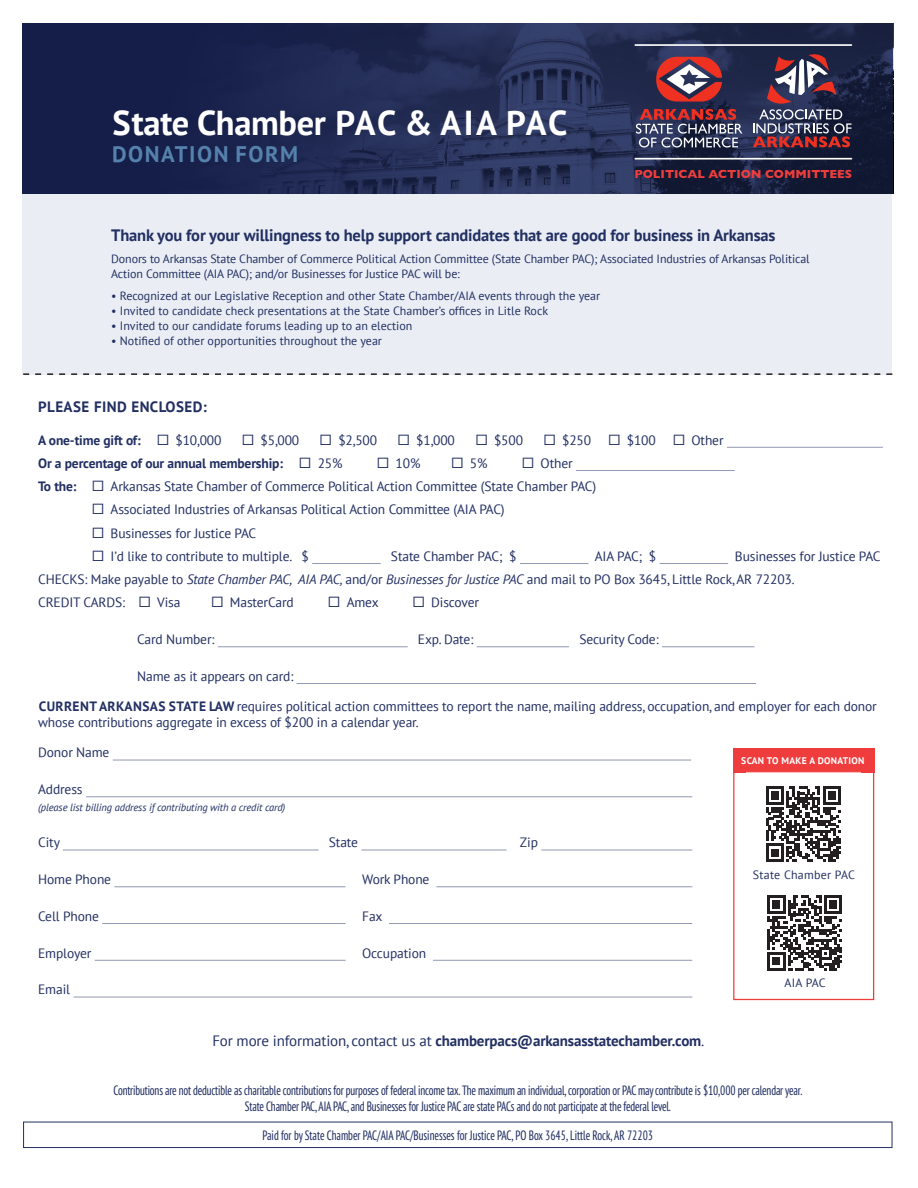
<style>
.page{position:relative;width:918px;height:1188px;background:#fff}
.page>*{position:absolute;margin:0;border:0;box-sizing:border-box;transform-origin:0 0}
.t1{font:700 34.5px "PT Sans";letter-spacing:-.01em;color:#fff}
.t2{font:700 22.5px "PT Sans";letter-spacing:.07em;color:#5581ad}
.t3{font:700 16.5px "PT Sans";letter-spacing:-.01em;color:#222f62}
.t4{font:700 15px "PT Sans";letter-spacing:-.01em;color:#222f62}
.t5{font:700 15px "PT Sans";letter-spacing:.03em;color:#222f62}
.t6{font:13.5px/16.5px "PT Sans";letter-spacing:-.01em;color:#222f62}
.t7{font:condensed 13.5px "PT Sans Pro";letter-spacing:-.01em;color:#222f62}
.t8{font:700 13.5px "PT Sans";letter-spacing:-.01em;color:#222f62}
.t9{font:12px/15px "PT Sans";color:#222f62}
.t10{font:700 12px "Gill Sans";color:#ee3d3c}
.t11{font:12px "PT Sans";letter-spacing:.02em;color:#222f62}
.t12{font:italic 10.5px "PT Sans";letter-spacing:-.01em;color:#222f62}
.t13{font:700 9.6px "PT Sans";letter-spacing:.03em;color:#fff}
.s1{font-weight:700}
.s2{font-family:"Proxima Nova";font-size:18px}
.s3{font-family:"Proxima Nova";font-weight:400;font-size:18px}
.s4{font-weight:400}
.s5{font-style:italic}
</style>
<div class="page">
<svg style="left:22px;top:23px;width:871px;height:171px;background:#1e274e"></svg>
<svg style="left:656px;top:57px;width:66px;height:45px;background:#a2525a"></svg>
<svg style="left:636px;top:109px;width:106px;height:39px;background:#645066"></svg>
<hr style="left:634px;top:44px;width:218px;height:2px;background:#fff">
<hr style="left:635px;top:158px;width:217px;height:2px;background:#fff">
<svg style="left:753px;top:53px;width:99px;height:94px;background:#57465d"></svg>
<div style="left:22px;top:194px;width:870px;height:180px;background:#eaeef4"></div>
<hr style="left:727px;top:447px;width:156px;height:1px;background:#222f62">
<hr style="left:576px;top:470px;width:159px;height:1px;background:#222f62">
<hr style="left:312px;top:563px;width:69px;height:1px;background:#222f62">
<hr style="left:520px;top:563px;width:69px;height:1px;background:#222f62">
<hr style="left:660px;top:563px;width:68px;height:1px;background:#222f62">
<hr style="left:218px;top:646px;width:190px;height:1px;background:#222f62">
<hr style="left:477px;top:646px;width:92px;height:1px;background:#222f62">
<hr style="left:662px;top:646px;width:93px;height:1px;background:#222f62">
<hr style="left:297px;top:683px;width:459px;height:1px;background:#222f62">
<hr style="left:113px;top:760px;width:578px;height:1px;background:#222f62">
<hr style="left:86px;top:796px;width:606px;height:1px;background:#222f62">
<hr style="left:63px;top:850px;width:256px;height:1px;background:#222f62">
<hr style="left:361px;top:850px;width:146px;height:1px;background:#222f62">
<hr style="left:541px;top:850px;width:151px;height:1px;background:#222f62">
<hr style="left:114px;top:886px;width:232px;height:1px;background:#222f62">
<hr style="left:436px;top:886px;width:256px;height:1px;background:#222f62">
<hr style="left:102px;top:923px;width:244px;height:1px;background:#222f62">
<hr style="left:389px;top:923px;width:303px;height:1px;background:#222f62">
<hr style="left:95px;top:960px;width:251px;height:1px;background:#222f62">
<hr style="left:433px;top:960px;width:259px;height:1px;background:#222f62">
<hr style="left:73px;top:997px;width:619px;height:1px;background:#222f62">
<div style="left:23px;top:1122px;width:869px;height:26px;border:1px solid #222f62"></div>
<svg style="left:23px;top:373px;width:869px;height:2px"></svg>
<div style="left:733px;top:748px;width:141px;height:24px;background:#ee3d3c"></div>
<svg style="left:766px;top:787px;width:75px;height:75px"></svg>
<svg style="left:767px;top:895px;width:75px;height:75px"></svg>
<div style="left:733px;top:771px;width:141px;height:229px;border:1px solid #ee3d3c"></div>
<p class="t1" style="left:113px;top:100px;width:456px">State Chamber PAC &amp; AIA PAC</p>
<p class="t2" style="left:112px;top:139px;width:188px">DONATION FORM</p>
<p class="t10" style="left:634px;top:164px;width:219px">POLITICAL ACTION COMMITTEES</p>
<p class="t3" style="left:111px;top:225px;width:666px">Thank you for your willingness to help support candidates that are good for business in Arkansas</p>
<p class="t9" style="left:111px;top:251px;width:700px">Donors to Arkansas State Chamber of Commerce Political Action Committee (State Chamber PAC); Associated Industries of Arkansas Political<br>Action Committee (AIA PAC); and/or Businesses for Justice PAC will be:</p>
<p class="t9" style="left:111px;top:288px;width:491px">• Recognized at our Legislative Reception and other State Chamber/AIA events through the year</p>
<p class="t9" style="left:111px;top:303px;width:438px">• Invited to candidate check presentations at the State Chamber’s offices in Litle Rock</p>
<p class="t9" style="left:111px;top:318px;width:303px">• Invited to our candidate forums leading up to an election</p>
<p class="t9" style="left:111px;top:333px;width:272px">• Notified of other opportunities throughout the year</p>
<p class="t5" style="left:38px;top:396px;width:170px">PLEASE FIND ENCLOSED:</p>
<p class="t6" style="left:38px;top:431px;width:687px"><span class="s1">A one-time gift of:</span> <span class="s2">☐</span> $10,000 <span class="s2">☐</span> $5,000 <span class="s2">☐</span> $2,500 <span class="s2">☐</span> $1,000 <span class="s2">☐</span> $500 <span class="s2">☐</span> $250 <span class="s2">☐</span> $100 <span class="s2">☐</span> Other</p>
<p class="t8" style="left:38px;top:454px;width:306px">Or a percentage of our annual membership: <span class="s3">☐</span> <span class="s4">25%</span></p>
<p class="t6" style="left:377px;top:455px;width:45px"><span class="s2">☐</span> 10%</p>
<p class="t6" style="left:452px;top:455px;width:38px"><span class="s2">☐</span> 5%</p>
<p class="t6" style="left:522px;top:455px;width:52px"><span class="s2">☐</span> Other</p>
<p class="t6" style="left:38px;top:478px;width:560px"><span class="s1">To the:</span> <span class="s2">☐</span> Arkansas State Chamber of Commerce Political Action Committee (State Chamber PAC)</p>
<p class="t6" style="left:92px;top:501px;width:414px"><span class="s2">☐</span> Associated Industries of Arkansas Political Action Committee (AIA PAC)</p>
<p class="t6" style="left:92px;top:524px;width:166px"><span class="s2">☐</span> Businesses for Justice PAC</p>
<p class="t6" style="left:92px;top:548px;width:218px"><span class="s2">☐</span> I’d like to contribute to multiple. $</p>
<p class="t6" style="left:391px;top:548px;width:127px">State Chamber PAC; $</p>
<p class="t6" style="left:595px;top:548px;width:63px">AIA PAC; $</p>
<p class="t6" style="left:735px;top:548px;width:147px">Businesses for Justice PAC</p>
<p class="t6" style="left:38px;top:571px;width:758px">CHECKS: Make payable to <span class="s5">State Chamber PAC, AIA PAC,</span> and/or <span class="s5">Businesses for Justice PAC</span> and mail to PO Box 3645, Little Rock, AR 72203.</p>
<p class="t6" style="left:38px;top:594px;width:144px">CREDIT CARDS: <span class="s2">☐</span> Visa</p>
<p class="t6" style="left:212px;top:594px;width:84px"><span class="s2">☐</span> MasterCard</p>
<p class="t6" style="left:328px;top:594px;width:52px"><span class="s2">☐</span> Amex</p>
<p class="t6" style="left:413px;top:594px;width:68px"><span class="s2">☐</span> Discover</p>
<p class="t6" style="left:137px;top:631px;width:79px">Card Number:</p>
<p class="t6" style="left:418px;top:631px;width:57px">Exp. Date:</p>
<p class="t6" style="left:579px;top:631px;width:81px">Security Code:</p>
<p class="t6" style="left:137px;top:668px;width:158px">Name as it appears on card:</p>
<p class="t6" style="left:38px;top:698px;width:840px"><span class="s1">CURRENT ARKANSAS STATE LAW</span> requires political action committees to report the name, mailing address, occupation, and employer for each donor whose contributions aggregate in excess of $200 in a calendar year.</p>
<p class="t6" style="left:38px;top:744px;width:73px">Donor Name</p>
<p class="t6" style="left:38px;top:781px;width:46px">Address</p>
<p class="t12" style="left:38px;top:800px;width:249px">(please list billing address if contributing with a credit card)</p>
<p class="t6" style="left:38px;top:834px;width:23px">City</p>
<p class="t6" style="left:329px;top:834px;width:31px">State</p>
<p class="t6" style="left:520px;top:834px;width:20px">Zip</p>
<p class="t6" style="left:38px;top:871px;width:74px">Home Phone</p>
<p class="t6" style="left:362px;top:871px;width:69px">Work Phone</p>
<p class="t6" style="left:38px;top:908px;width:62px">Cell Phone</p>
<p class="t6" style="left:362px;top:908px;width:22px">Fax</p>
<p class="t6" style="left:38px;top:944px;width:55px">Employer</p>
<p class="t6" style="left:362px;top:944px;width:65px">Occupation</p>
<p class="t6" style="left:38px;top:981px;width:33px">Email</p>
<p class="t13" style="left:741px;top:754px;width:125px">SCAN TO MAKE A DONATION</p>
<p class="t11" style="left:753px;top:867px;width:103px">State Chamber PAC</p>
<p class="t9" style="left:785px;top:975px;width:43px">AIA PAC</p>
<p class="t4" style="left:212px;top:1030px;width:494px"><span class="s4">For more information, contact us at</span> chamberpacs@arkansasstatechamber.com<span class="s4">.</span></p>
<p class="t7" style="left:113px;top:1081px;width:691px">Contributions are not deductible as charitable contributions for purposes of federal income tax. The maximum an individual, corporation or PAC may contribute is $10,000 per calendar year.</p>
<p class="t7" style="left:245px;top:1097px;width:428px">State Chamber PAC, AIA PAC, and Businesses for Justice PAC are state PACs and do not participate at the federal level.</p>
<p class="t7" style="left:262px;top:1126px;width:392px">Paid for by State Chamber PAC/AIA PAC/Businesses for Justice PAC, PO Box 3645, Little Rock, AR 72203</p>
</div>
